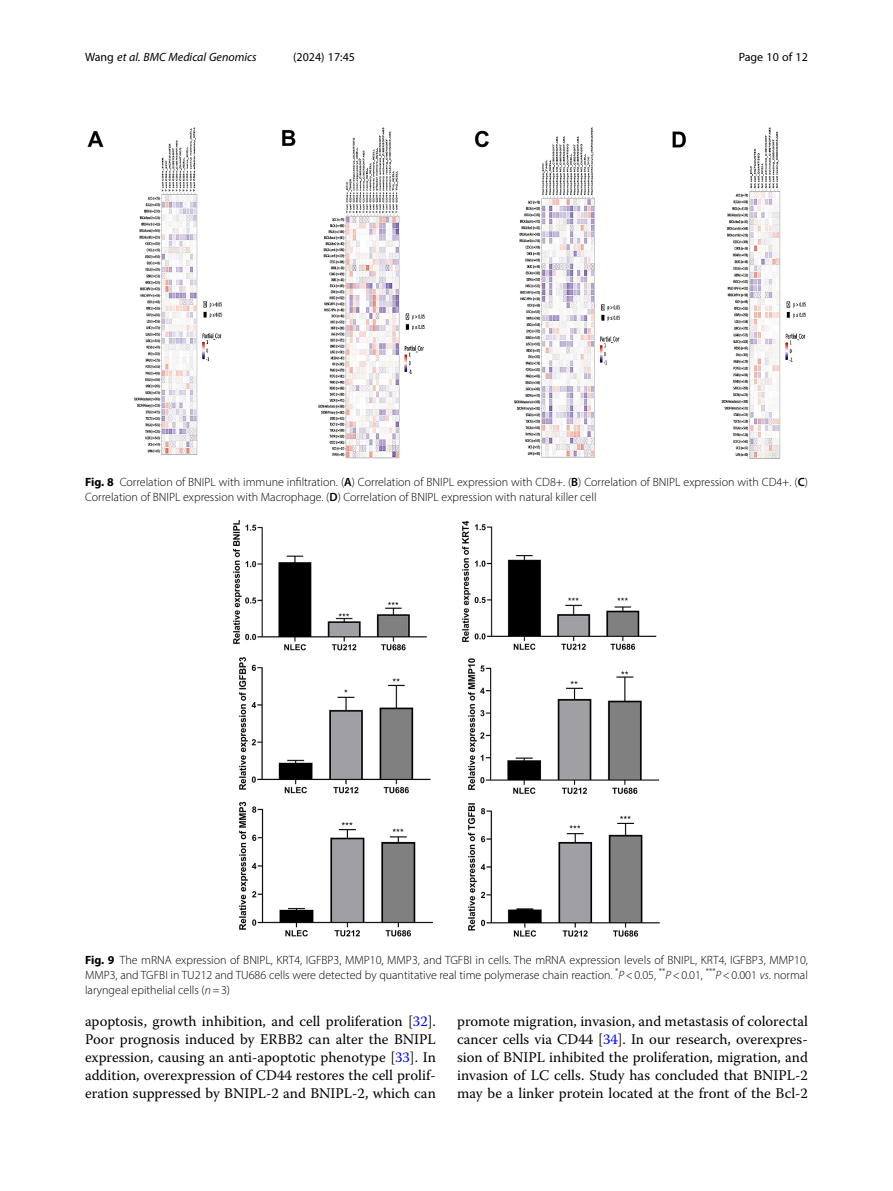
<style>
.page{position:relative;width:893px;height:1191px;background:#fff}
.page>*{position:absolute;margin:0;border:0;box-sizing:border-box;transform-origin:0 0}
.Body_Text_Indent{font:14.7px/18px "Warnock Pro";color:#000;text-align:justify}
.Figure_Caption{font:300 12px/15px "Myriad Pro";color:#000;text-align:justify}
.t1{font:italic 12px "Myriad Pro";color:#000}
.t2{font:12px "Myriad Pro";color:#000}
.s1{font-style:normal}
.s2{font-weight:700}
.s3{font-weight:600}
.s4{font-style:italic}
.s5{color:#00f}
</style>
<div class="page">
<img style="left:234px;top:520px;width:425px;height:416px">
<img style="left:87px;top:127px;width:719px;height:332px">
<p class="t1" style="left:85px;top:50px;width:173px"><span class="s1">Wang</span> et al. BMC Medical Genomics</p>
<p class="t2" style="left:293px;top:50px;width:63px">(2024) 17:45</p>
<p class="t2" style="left:739px;top:50px;width:71px">Page 10 of 12</p>
<p class="Figure_Caption" style="left:85px;top:474px;width:724px"><span class="s2">Fig. 8</span> Correlation of BNIPL with immune infiltration. (<span class="s3">A</span>) Correlation of BNIPL expression with CD8+. (<span class="s3">B</span>) Correlation of BNIPL expression with CD4+. (<span class="s3">C</span>)<br>Correlation of BNIPL expression with Macrophage. (<span class="s3">D</span>) Correlation of BNIPL expression with natural killer cell</p>
<p class="Figure_Caption" style="left:85px;top:952px;width:724px"><span class="s2">Fig. 9</span> The mRNA expression of BNIPL, KRT4, IGFBP3, MMP10, MMP3, and TGFBI in cells. The mRNA expression levels of BNIPL, KRT4, IGFBP3, MMP10, MMP3, and TGFBI in TU212 and TU686 cells were detected by quantitative real time polymerase chain reaction. <sup>*</sup><span class="s4">P</span>&lt;0.05, <sup>**</sup><span class="s4">P</span>&lt;0.01, <sup>***</sup><span class="s4">P</span>&lt;0.001 <span class="s4">vs</span>. normal laryngeal epithelial cells (<span class="s4">n</span>=3)</p>
<p class="Body_Text_Indent" style="left:85px;top:1012px;width:352px">apoptosis, growth inhibition, and cell proliferation [<span class="s5">32</span>].<br>Poor prognosis induced by ERBB2 can alter the BNIPL expression, causing an anti-apoptotic phenotype [<span class="s5">33</span>]. In addition, overexpression of CD44 restores the cell prolif&shy;eration suppressed by BNIPL‑2 and BNIPL-2, which can</p>
<p class="Body_Text_Indent" style="left:457px;top:1012px;width:352px">promote migration, invasion, and metastasis of colorectal cancer cells via CD44 [<span class="s5">34</span>]. In our research, overexpres&shy;sion of BNIPL inhibited the proliferation, migration, and invasion of LC cells. Study has concluded that BNIPL-2 may be a linker protein located at the front of the Bcl-2</p>
</div>
